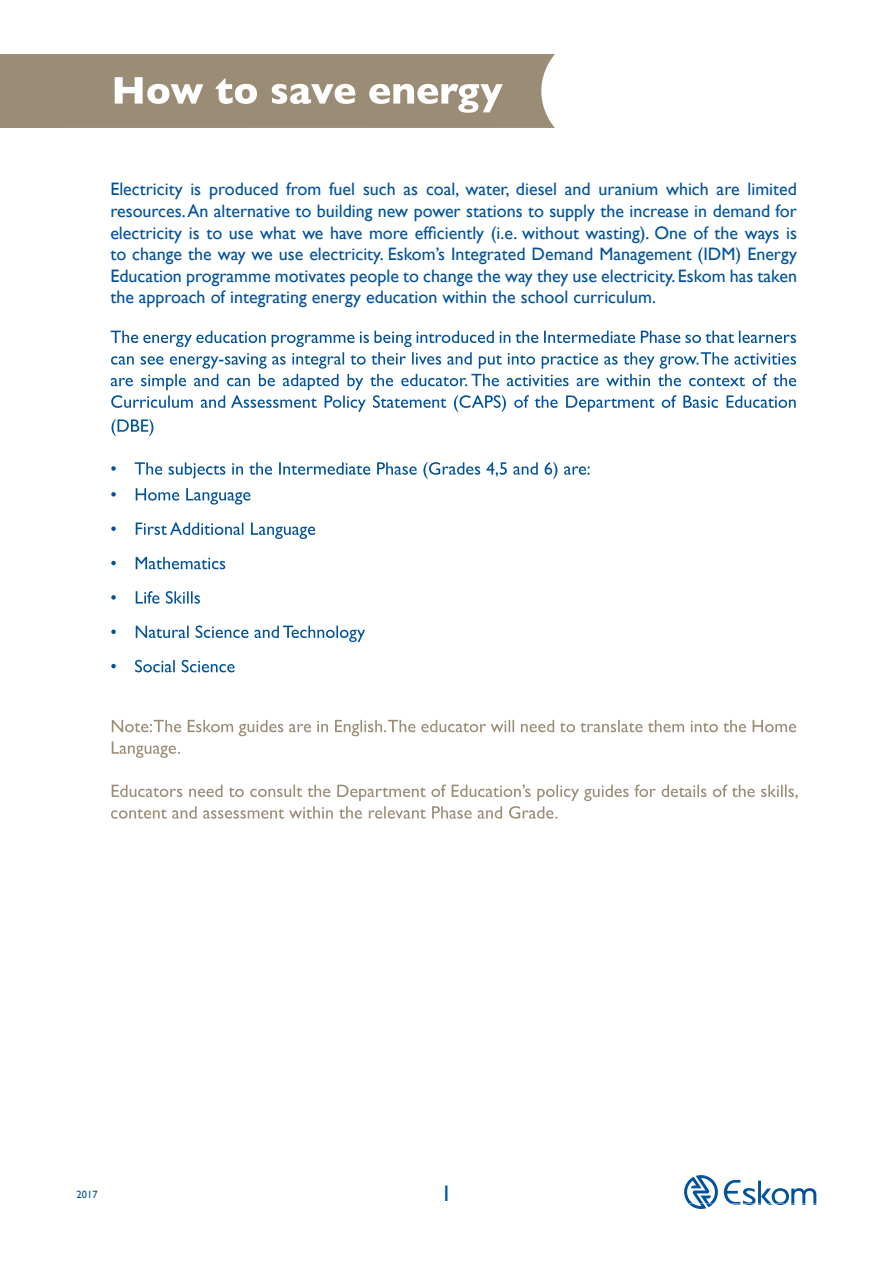
<style>
.page{position:relative;width:893px;height:1263px;background:#fff}
.page>*{position:absolute;margin:0;border:0;box-sizing:border-box;transform-origin:0 0}
.t1{font:22.5px "Gill Sans";color:#00529c}
.t2{font:18px/21.6px "Gill Sans";color:#00529c;text-align:justify}
.t3{font:10.5px "Gill Sans";color:#00529c}
</style>
<div class="page">
<svg style="left:684px;top:1175px;width:132px;height:34px"></svg>
<svg style="left:111px;top:784px;width:687px;height:35px"></svg>
<svg style="left:112px;top:720px;width:684px;height:38px"></svg>
<svg style="left:111px;top:660px;width:124px;height:12px"></svg>
<svg style="left:111px;top:625px;width:254px;height:17px"></svg>
<svg style="left:111px;top:591px;width:89px;height:13px"></svg>
<svg style="left:111px;top:557px;width:114px;height:12px"></svg>
<svg style="left:111px;top:522px;width:204px;height:17px"></svg>
<svg style="left:111px;top:488px;width:139px;height:17px"></svg>
<svg style="left:111px;top:462px;width:479px;height:17px"></svg>
<svg style="left:111px;top:419px;width:42px;height:17px"></svg>
<svg style="left:111px;top:331px;width:685px;height:81px"></svg>
<svg style="left:0;top:54px;width:555px;height:74px;background:#a79985"></svg>
<p class="t2" style="left:110px;top:178px;width:688px">Electricity is produced from fuel such as coal, water, diesel and uranium which are limited resources. An alternative to building new power stations to supply the increase in demand for electricity is to use what we have more efficiently (i.e. without wasting). One of the ways is to change the way we use electricity. Eskom’s Integrated Demand Management (IDM) Energy Education programme motivates people to change the way they use electricity. Eskom has taken the approach of integrating energy education within the school curriculum.</p>
<p class="t3" style="left:77px;top:1188px;width:22px">2017</p>
<p class="t1" style="left:441px;top:1180px;width:13px">1</p>
</div>
